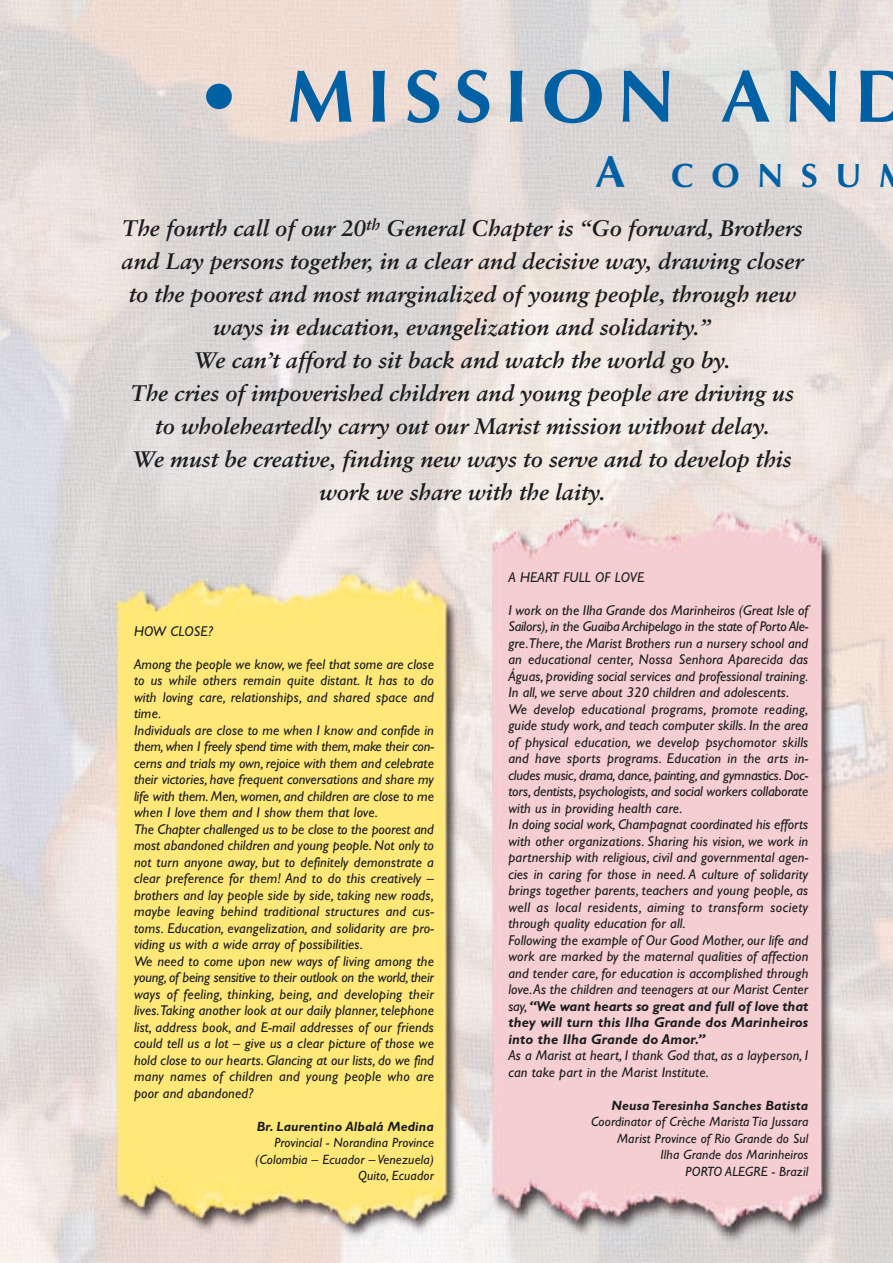
<style>
.page{position:relative;width:893px;height:1263px;background:#fff}
.page>*{position:absolute;margin:0;border:0;box-sizing:border-box;transform-origin:0 0}
.t1{font:700 75px "Optima";letter-spacing:.165em;color:#0060a4}
.t2{font:700 33.75px "Optima";letter-spacing:.52em;color:#0060a4}
.t3{font:italic 700 22.5px/33px "Sabon";color:#1b1c20;text-align:center}
.t4{font:italic 14.25px/16.5px "Gill Sans";letter-spacing:.01em;color:#1b1c20}
.t5{font:italic 13.5px/16.5px "Gill Sans";letter-spacing:.01em;color:#1b1c20;text-align:right}
.t6{font:italic 700 13.5px "Gill Sans";letter-spacing:.01em;color:#1b1c20}
.s1{font-size:45px}
.s2{font-weight:700}
</style>
<div class="page">
<img style="left:0;top:0;width:892px;height:1263px">
<h1 class="t1" style="left:196px;top:65px;width:718px">• MISSION AND</h1>
<h2 class="t2" style="left:595px;top:161px;width:267px"><span class="s1">A</span> CONSU</h2>
<p class="t3" style="left:122px;top:213px;width:683px">The fourth call of our 20<sup>th</sup> General Chapter is “Go forward, Brothers and Lay persons together, in a clear and decisive way, drawing closer to the poorest and most marginalized of young people, through new ways in education, evangelization and solidarity.”<br>We can’t afford to sit back and watch the world go by.<br>The cries of impoverished children and young people are driving us to wholeheartedly carry out our Marist mission without delay.<br>We must be creative, finding new ways to serve and to develop this work we share with the laity.</p>
<p class="t4" style="left:134px;top:624px;width:81px">HOW CLOSE?</p>
<p class="t4" style="left:134px;top:657px;width:301px">Among the people we know, we feel that some are close to us while others remain quite distant. It has to do with loving care, relationships, and shared space and time.<br>Individuals are close to me when I know and confide in them, when I freely spend time with them, make their con&shy;cerns and trials my own, rejoice with them and celebrate their victories, have frequent conversations and share my life with them. Men, women, and children are close to me when I love them and I show them that love.<br>The Chapter challenged us to be close to the poorest and most abandoned children and young people. Not only to not turn anyone away, but to definitely demonstrate a clear preference for them! And to do this creatively – brothers and lay people side by side, taking new roads, maybe leaving behind traditional structures and cus&shy;toms. Education, evangelization, and solidarity are pro&shy;viding us with a wide array of possibilities.<br>We need to come upon new ways of living among the young, of being sensitive to their outlook on the world, their ways of feeling, thinking, being, and developing their lives.Taking another look at our daily planner, telephone list, address book, and E-mail addresses of our friends could tell us a lot – give us a clear picture of those we hold close to our hearts. Glancing at our lists, do we find many names of children and young people who are poor and abandoned?</p>
<p class="t6" style="left:257px;top:1121px;width:178px">Br. Laurentino Albalá Medina</p>
<p class="t5" style="left:255px;top:1136px;width:180px">Provincial - Norandina Province (Colombia – Ecuador – Venezuela)<br>Quito, Ecuador</p>
<p class="t4" style="left:508px;top:570px;width:137px">A HEART FULL OF LOVE</p>
<p class="t4" style="left:508px;top:603px;width:301px">I work on the Ilha Grande dos Marinheiros (Great Isle of Sailors), in the Guaiba Archipelago in the state of Porto Ale&shy;gre.There, the Marist Brothers run a nursery school and an educational center, Nossa Senhora Aparecida das Águas, providing social services and professional training.<br>In all, we serve about 320 children and adolescents.<br>We develop educational programs, promote reading, guide study work, and teach computer skills. In the area of physical education, we develop psychomotor skills and have sports programs. Education in the arts in&shy;cludes music, drama, dance, painting, and gymnastics. Doc&shy;tors, dentists, psychologists, and social workers collaborate with us in providing health care.<br>In doing social work, Champagnat coordinated his efforts with other organizations. Sharing his vision, we work in partnership with religious, civil and governmental agen&shy;cies in caring for those in need. A culture of solidarity brings together parents, teachers and young people, as well as local residents, aiming to transform society through quality education for all.<br>Following the example of Our Good Mother, our life and work are marked by the maternal qualities of affection and tender care, for education is accomplished through love.As the children and teenagers at our Marist Center say, <span class="s2">“We want hearts so great and full of love that they will turn this Ilha Grande dos Marinheiros into the Ilha Grande do Amor.”</span></p>
<p class="t4" style="left:508px;top:1049px;width:301px">As a Marist at heart, I thank God that, as a layperson, I can take part in the Marist Institute.</p>
<p class="t6" style="left:611px;top:1100px;width:198px">Neusa Teresinha Sanches Batista</p>
<p class="t5" style="left:591px;top:1115px;width:219px">Coordinator of Crèche Marista Tia Jussara<br>Marist Province of Rio Grande do Sul<br>Ilha Grande dos Marinheiros<br>PORTO ALEGRE - Brazil</p>
</div>
